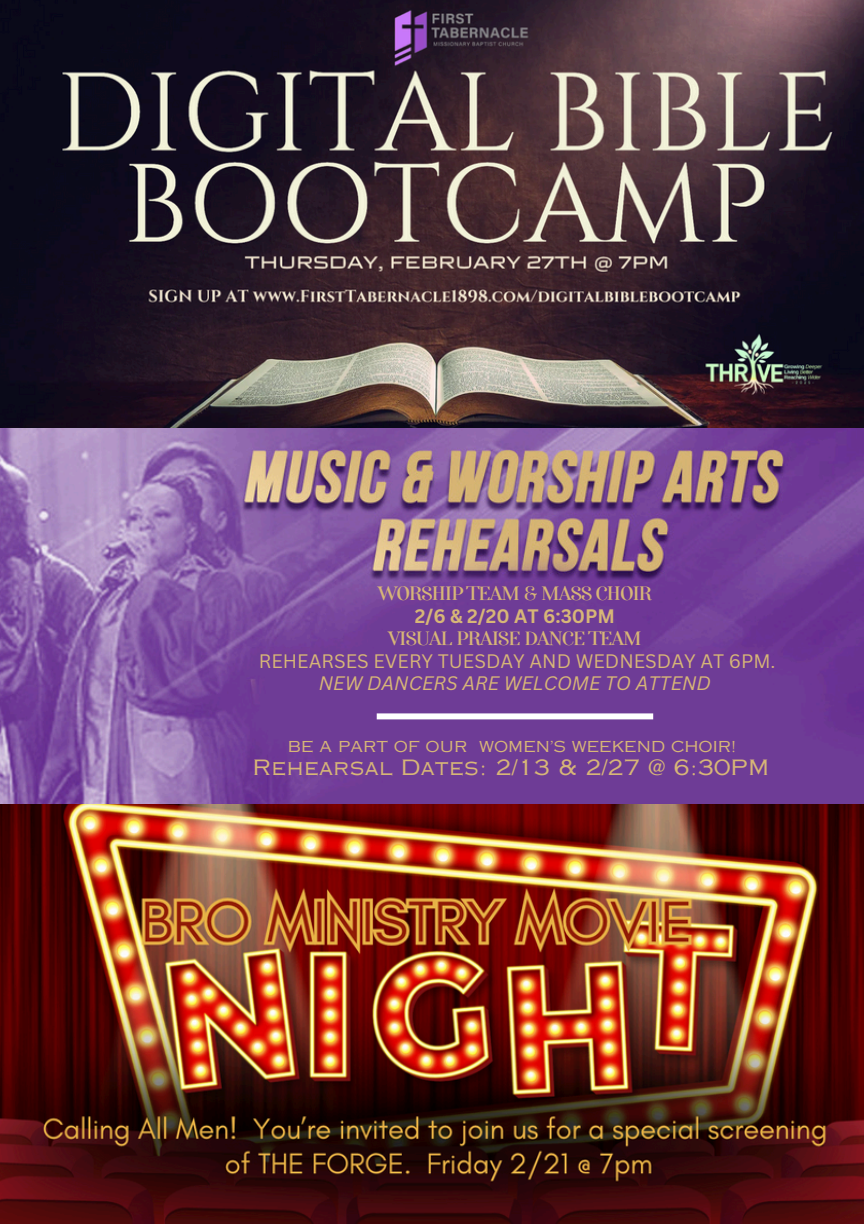
<style>
.page{position:relative;width:864px;height:1224px;background:#fff}
.page>*{position:absolute;margin:0;border:0;box-sizing:border-box;transform-origin:0 0}
.t1{font:21px "Copperplate Gothic LT Pro 32 AB";color:#d7b677}
.t2{font:19px/22.6px "Afterglow";color:#d7b677;text-align:center}
.t3{font:15px "Copperplate Gothic LT Pro 32 AB";color:#d7b677}
.s1{font-family:"Canva Sans";font-weight:700}
.s2{font-family:"Canva Sans"}
.s3{font-family:"Canva Sans";font-style:italic}
</style>
<div class="page">
<img style="left:0;top:427px;width:864px;height:378px">
<img style="left:0;top:0;width:864px;height:427px">
<img style="left:0;top:805px;width:864px;height:419px">
<div style="left:377px;top:713px;width:276px;height:6px;background:#fff"></div>
<p class="t2" style="left:259px;top:582px;width:518px">WORSHIP TEAM &amp; MASS CHOIR<br><span class="s1">2/6 &amp; 2/20 AT 6:30PM<br></span>VISUAL PRAISE DANCE TEAM<br><span class="s2">REHEARSES EVERY TUESDAY AND WEDNESDAY AT 6PM.<br></span><span class="s3">NEW DANCERS ARE WELCOME TO ATTEND</span></p>
<p class="t3" style="left:288px;top:741px;width:450px">BE A PART OF OUR WOMEN’S WEEKEND CHOIR!</p>
<h1 class="t1" style="left:253px;top:760px;width:518px">Rehearsal Dates: 2/13 &amp; 2/27 @ 6:30PM</h1>
</div>
